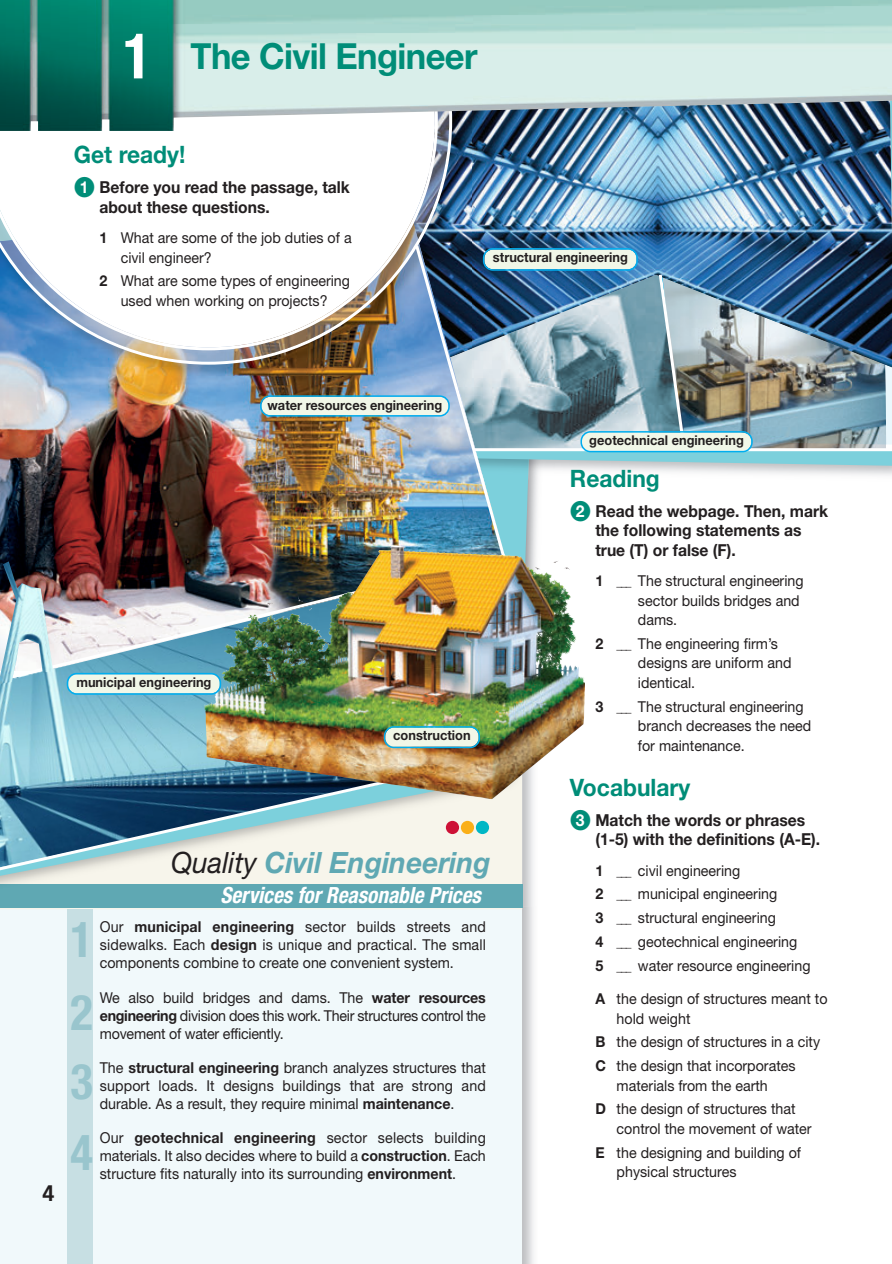
<style>
.page{position:relative;width:892px;height:1264px;background:#fff}
.page>*{position:absolute;margin:0;border:0;box-sizing:border-box;transform-origin:0 0}
.t1{font:700 condensed 63px "Helvetica Neue LT Std";color:#fff;scale:.95 1}
.t2{font:700 condensed 49.35px/70.8px "Helvetica Neue LT Std";color:#99c5cd;text-align:justify;scale:.95 1}
.t3{font:700 36px "Helvetica Neue LT Std";letter-spacing:-.02em;color:#008d78;scale:.96 1}
.t4{font:italic 700 29.4px "Helvetica Neue LT Std";color:#5fa8b3;scale:.95 1}
.t5{font:700 24px "Helvetica Neue LT Std";color:#008d78;scale:.95 1}
.t6{font:700 22.5px "PF Catalog";color:#231f20;scale:.95 1}
.t7{font:italic 700 condensed 22.35px "Helvetica Neue LT Std";color:#fff;scale:.95 1}
.t8{font:700 16.5px/19.5px "Helvetica Neue LT Std";color:#231f20;scale:.95 1}
.t9{font:15px/19.5px "Helvetica Neue LT Std";color:#231f20;scale:.95 1}
.t10{font:700 13.5px "Helvetica Neue LT Std";color:#231f20;scale:.95 1}
.s1{color:#008d78}
.s2{color:#fff}
.s3{font-weight:700}
.s4{font-weight:400;color:#231f20}
.s5{font-size:12px}
</style>
<div class="page">
<div style="left:0;top:32px;width:522px;height:1232px;background:#f1f9fb"></div>
<div style="left:0;top:884px;width:522px;height:24px;background:#5fa8b3"></div>
<div style="left:67px;top:909px;width:25px;height:355px;background:#c7dfe3"></div>
<img style="left:541px;top:466px;width:14px;height:293px">
<img style="left:522px;top:574px;width:19px;height:332px">
<img style="left:0;top:679px;width:537px;height:209px">
<svg style="left:540px;top:451px;width:352px;height:15px;background:#90cfd9"></svg>
<img style="left:472px;top:131px;width:420px;height:145px">
<img style="left:0;top:217px;width:524px;height:335px">
<img style="left:452px;top:131px;width:20px;height:111px">
<img style="left:0;top:131px;width:452px;height:234px">
<svg style="left:0;top:131px;width:438px;height:219px"></svg>
<img style="left:0;top:0;width:892px;height:131px">
<img style="left:0;top:690px;width:495px;height:62px">
<svg style="left:260px;top:395px;width:153px;height:22px;background:#c8e5e0"></svg>
<img style="left:0;top:552px;width:509px;height:138px">
<img style="left:0;top:752px;width:505px;height:126px">
<div style="left:446px;top:821px;width:13px;height:13px;background:#cd1136;border-radius:50%"></div>
<div style="left:461px;top:821px;width:13px;height:13px;background:#faaf18;border-radius:50%"></div>
<div style="left:476px;top:821px;width:13px;height:13px;background:#00b7c5;border-radius:50%"></div>
<img style="left:413px;top:242px;width:127px;height:437px">
<img style="left:753px;top:368px;width:133px;height:76px">
<img style="left:753px;top:276px;width:139px;height:92px">
<img style="left:483px;top:248px;width:270px;height:205px">
<img style="left:0;top:561px;width:53px;height:123px">
<img style="left:204px;top:666px;width:34px;height:45px">
<svg style="left:384px;top:726px;width:96px;height:22px;background:#c5e4dd"></svg>
<svg style="left:67px;top:673px;width:154px;height:22px;background:#c8e9e7"></svg>
<p class="t1" style="left:123px;top:33px;width:32px">1</p>
<p class="t3" style="left:191px;top:43px;width:300px">The Civil Engineer</p>
<p class="t5" style="left:74px;top:146px;width:119px">Get ready!</p>
<p class="t8" style="left:99px;top:179px;width:265px;text-indent:-26px"><span class="s1">●</span><span class="s2">1</span> Before you read the passage, talk about these questions.</p>
<p class="t9" style="left:121px;top:229px;width:245px;text-indent:-21px"><span class="s3">1</span> What are some of the job duties of a civil engineer?</p>
<p class="t9" style="left:99px;top:273px;width:265px;text-align:center"><span class="s3">2</span> What are some types of engineering used when working on projects?</p>
<p class="t10" style="left:493px;top:253px;width:143px">structural engineering</p>
<p class="t10" style="left:268px;top:400px;width:185px">water resources engineering</p>
<p class="t10" style="left:76px;top:677px;width:144px">municipal engineering</p>
<p class="t10" style="left:393px;top:731px;width:83px">construction</p>
<p class="t6" style="left:43px;top:1180px;width:14px">4</p>
<p class="t4" style="left:171px;top:852px;width:338px"><span class="s4">Quality</span> Civil Engineering</p>
<p class="t7" style="left:220px;top:887px;width:276px">Services for Reasonable Prices</p>
<p class="t9" style="left:100px;top:919px;width:408px;line-height:18px;text-align:justify">Our <span class="s3">municipal engineering</span> sector builds streets and sidewalks. Each <span class="s3">design</span> is unique and practical. The small components combine to create one convenient system.</p>
<p class="t9" style="left:100px;top:989px;width:408px;line-height:18px;text-align:justify">We also build bridges and dams. The <span class="s3">water resources engineering</span> division does this work. Their structures control the movement of water efficiently.</p>
<p class="t9" style="left:100px;top:1060px;width:408px;line-height:18px;text-align:justify">The <span class="s3">structural engineering</span> branch analyzes structures that support loads. It designs buildings that are strong and durable. As a result, they require minimal <span class="s3">maintenance</span>.</p>
<p class="t9" style="left:100px;top:1130px;width:408px;line-height:18px;text-align:justify">Our <span class="s3">geotechnical engineering</span> sector selects building materials. It also decides where to build a <span class="s3">construction</span>. Each structure fits naturally into its surrounding <span class="s3">environment</span>.</p>
<p class="t2" style="left:71px;top:909px;width:25px">1<br>2<br>3<br>4</p>
<p class="t10" style="left:589px;top:436px;width:164px">geotechnical engineering</p>
<p class="t5" style="left:570px;top:469px;width:96px">Reading</p>
<p class="t8" style="left:595px;top:503px;width:247px;text-indent:-26px"><span class="s1">●</span><span class="s2">2</span> Read the webpage. Then, mark the following statements as true (T) or false (F).</p>
<p class="t9" style="left:638px;top:572px;width:176px;text-indent:-43px"><span class="s3">1</span> <span class="s5">___</span> The structural engineering sector builds bridges and dams.</p>
<p class="t9" style="left:638px;top:635px;width:163px;text-indent:-43px"><span class="s3">2</span> <span class="s5">___</span> The engineering firm’s designs are uniform and identical.</p>
<p class="t9" style="left:638px;top:698px;width:184px;text-indent:-43px"><span class="s3">3</span> <span class="s5">___</span> The structural engineering branch decreases the need for maintenance.</p>
<p class="t5" style="left:570px;top:779px;width:128px">Vocabulary</p>
<p class="t8" style="left:595px;top:812px;width:238px;text-indent:-26px"><span class="s1">●</span><span class="s2">3</span> Match the words or phrases (1-5) with the definitions (A-E).</p>
<p class="t9" style="left:595px;top:860px;width:228px;line-height:23.7px"><span class="s3">1</span> <span class="s5">___</span> civil engineering<br><span class="s3">2</span> <span class="s5">___</span> municipal engineering<br><span class="s3">3</span> <span class="s5">___</span> structural engineering<br><span class="s3">4</span> <span class="s5">___</span> geotechnical engineering<br><span class="s3">5</span> <span class="s5">___</span> water resource engineering</p>
<p class="t9" style="left:617px;top:990px;width:224px;text-indent:-21px"><span class="s3">A</span> the design of structures meant to hold weight</p>
<p class="t9" style="left:595px;top:1031px;width:238px;line-height:23.7px"><span class="s3">B</span> the design of structures in a city<br><span class="s3">C</span> the design that incorporates</p>
<p class="t9" style="left:595px;top:1075px;width:212px;line-height:23.7px;text-align:center">materials from the earth<br><span class="s3">D</span> the design of structures that</p>
<p class="t9" style="left:595px;top:1118px;width:229px;line-height:23.7px;text-indent:21px">control the movement of water<br><span class="s3">E</span> the designing and building of</p>
<p class="t9" style="left:617px;top:1163px;width:128px">physical structures</p>
</div>
